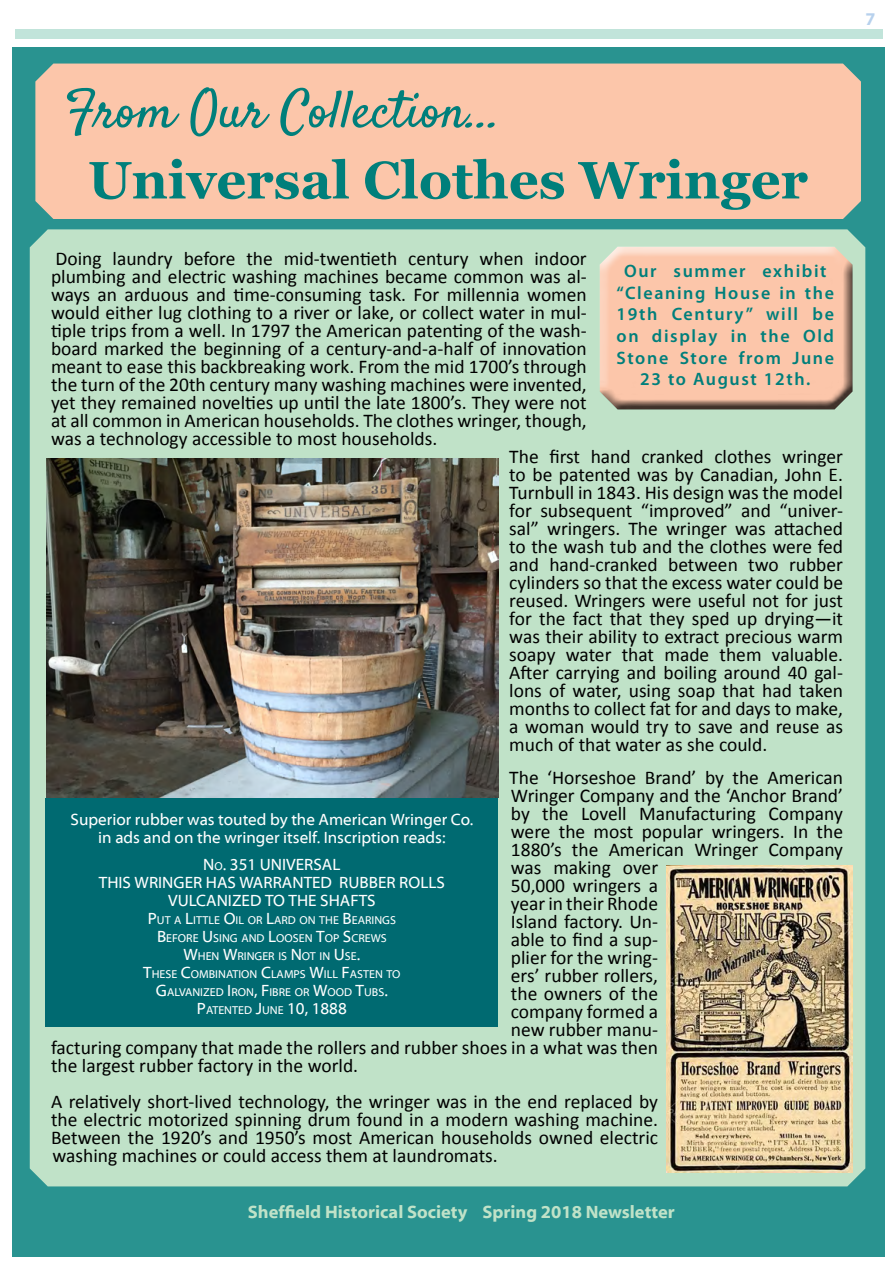
<style>
.page{position:relative;width:893px;height:1263px;background:#fff}
.page>*{position:absolute;margin:0;border:0;box-sizing:border-box;transform-origin:0 0}
.t1{font:700 52.5px "Georgia";color:#007f7b}
.t2{font:52.5px "Satisfy";color:#007f7b}
.t3{font:19.5px/18px "Calibri";color:#000;text-align:justify}
.t4{font:600 18px/21.6px "Myriad Pro";letter-spacing:.09em;color:#007f7b;text-align:center}
.t5{font:700 18px "Myriad Web Pro";color:#c0e2c8}
.t6{font:700 18px "Myriad Pro";color:#b7d1ed}
.t7{font:16.5px/18px "Myriad Web Pro";color:#fff;text-align:center}
.t8{font:16.5px/18px "Myriad Web Pro";color:#fff;text-align:center}
.t9{font:11.55px/18px "Myriad Web Pro";color:#fff}
.s1{font-size:11.55px}
.s2{font-size:16.5px}
</style>
<div class="page">
<div style="left:15px;top:29px;width:867px;height:9px;background:#c1e4da"></div>
<div style="left:12px;top:47px;width:873px;height:1209px;background:#299390"></div>
<div style="left:30px;top:229px;width:835px;height:957px;background:#c0e2c8"></div>
<div style="left:35px;top:64px;width:826px;height:155px;background:#fcc6aa"></div>
<img style="left:47px;top:458px;width:452px;height:339px">
<div style="left:46px;top:798px;width:452px;height:228px;background:#006a71"></div>
<div style="left:588px;top:244px;width:273px;height:155px;background:#fff;opacity:.75"></div>
<div style="left:591px;top:257px;width:273px;height:153px;background:#000;opacity:.75"></div>
<img style="left:667px;top:866px;width:185px;height:307px">
<p class="t6" style="left:865px;top:7px;width:11px">7</p>
<h1 class="t2" style="left:65px;top:77px;width:437px">From Our Collection...</h1>
<h1 class="t1" style="left:88px;top:147px;width:721px">Universal Clothes Wringer</h1>
<p class="t3" style="left:56px;top:249px;width:533px">Doing laundry before the mid-twentieth century when indoor</p>
<p class="t3" style="left:51px;top:267px;width:537px">plumbing and electric washing machines became common was al-</p>
<p class="t3" style="left:51px;top:285px;width:537px">ways an arduous and time-consuming task. For millennia women</p>
<p class="t3" style="left:51px;top:303px;width:537px">would either lug clothing to a river or lake, or collect water in mul-</p>
<p class="t3" style="left:51px;top:321px;width:537px">tiple trips from a well. In 1797 the American patenting of the wash-</p>
<p class="t3" style="left:51px;top:339px;width:537px">board marked the beginning of a century-and-a-half of innovation</p>
<p class="t3" style="left:51px;top:357px;width:537px">meant to ease this backbreaking work. From the mid 1700’s through</p>
<p class="t3" style="left:51px;top:375px;width:537px">the turn of the 20th century many washing machines were invented,</p>
<p class="t3" style="left:51px;top:393px;width:537px">yet they remained novelties up until the late 1800’s. They were not</p>
<p class="t3" style="left:51px;top:411px;width:537px">at all common in American households. The clothes wringer, though,</p>
<p class="t3" style="left:51px;top:429px;width:388px">was a technology accessible to most households.</p>
<p class="t3" style="left:509px;top:447px;width:335px">The first hand cranked clothes wringer</p>
<p class="t3" style="left:509px;top:465px;width:335px">to be patented was by Canadian, John E.</p>
<p class="t3" style="left:509px;top:483px;width:335px">Turnbull in 1843. His design was the model</p>
<p class="t3" style="left:509px;top:501px;width:335px">for subsequent “improved” and “univer-</p>
<p class="t3" style="left:509px;top:519px;width:335px">sal” wringers. The wringer was attached</p>
<p class="t3" style="left:509px;top:537px;width:335px">to the wash tub and the clothes were fed</p>
<p class="t3" style="left:509px;top:555px;width:335px">and hand-cranked between two rubber</p>
<p class="t3" style="left:509px;top:573px;width:335px">cylinders so that the excess water could be</p>
<p class="t3" style="left:509px;top:591px;width:335px">reused. Wringers were useful not for just</p>
<p class="t3" style="left:509px;top:609px;width:335px">for the fact that they sped up drying—it</p>
<p class="t3" style="left:509px;top:627px;width:335px">was their ability to extract precious warm</p>
<p class="t3" style="left:509px;top:645px;width:335px">soapy water that made them valuable.</p>
<p class="t3" style="left:509px;top:663px;width:335px">After carrying and boiling around 40 gal-</p>
<p class="t3" style="left:509px;top:681px;width:335px">lons of water, using soap that had taken</p>
<p class="t3" style="left:509px;top:699px;width:335px">months to collect fat for and days to make,</p>
<p class="t3" style="left:509px;top:717px;width:335px">a woman would try to save and reuse as</p>
<p class="t3" style="left:509px;top:735px;width:259px">much of that water as she could.</p>
<p class="t3" style="left:509px;top:768px;width:335px">The ‘Horseshoe Brand’ by the American</p>
<p class="t3" style="left:511px;top:786px;width:334px">Wringer Company and the ‘Anchor Brand’</p>
<p class="t3" style="left:511px;top:804px;width:334px">by the Lovell Manufacturing Company</p>
<p class="t3" style="left:511px;top:822px;width:334px">were the most popular wringers. In the</p>
<p class="t3" style="left:511px;top:840px;width:334px">1880’s the American Wringer Company</p>
<p class="t3" style="left:511px;top:858px;width:149px">was making over</p>
<p class="t3" style="left:511px;top:876px;width:149px">50,000 wringers a</p>
<p class="t3" style="left:511px;top:894px;width:149px">year in their Rhode</p>
<p class="t3" style="left:511px;top:912px;width:149px">Island factory. Un-</p>
<p class="t3" style="left:511px;top:930px;width:149px">able to find a sup-</p>
<p class="t3" style="left:511px;top:948px;width:149px">plier for the wring-</p>
<p class="t3" style="left:511px;top:966px;width:149px">ers’ rubber rollers,</p>
<p class="t3" style="left:511px;top:984px;width:149px">the owners of the</p>
<p class="t3" style="left:511px;top:1002px;width:149px">company formed a</p>
<p class="t3" style="left:511px;top:1020px;width:149px">new rubber manu-</p>
<p class="t3" style="left:51px;top:1038px;width:609px">facturing company that made the rollers and rubber shoes in a what was then</p>
<p class="t3" style="left:51px;top:1056px;width:309px">the largest rubber factory in the world.</p>
<p class="t3" style="left:51px;top:1092px;width:609px">A relatively short-lived technology, the wringer was in the end replaced by the electric motorized spinning drum found in a modern washing machine.<br>Between the 1920’s and 1950’s most American households owned electric washing machines or could access them at laundromats.</p>
<p class="t4" style="left:617px;top:260px;width:219px">Our summer exhibit “Cleaning House in the<br>19th Century” will be on display in the Old<br>Stone Store from June<br>23 to August 12th.</p>
<p class="t7" style="left:71px;top:811px;width:404px">Superior rubber was touted by the American Wringer Co. in ads and on the wringer itself. Inscription reads:</p>
<p class="t8" style="left:99px;top:856px;width:348px">N<span class="s1">O</span>. 351 UNIVERSAL<br>THIS WRINGER HAS WARRANTED RUBBER ROLLS<br>VULCANIZED TO THE SHAFTS</p>
<p class="t9" style="left:148px;top:911px;width:52px"><span class="s2">P</span>UT A <span class="s2">L</span>ITTLE</p>
<p class="t9" style="left:224px;top:911px;width:59px"><span class="s2">O</span>IL OR <span class="s2">L</span>ARD</p>
<p class="t9" style="left:299px;top:911px;width:60px">ON THE <span class="s2">B</span>EARINGS</p>
<p class="t9" style="left:157px;top:929px;width:64px"><span class="s2">B</span>EFORE <span class="s2">U</span>SING</p>
<p class="t9" style="left:184px;top:929px;width:176px;text-indent:58px">AND <span class="s2">L</span>OOSEN <span class="s2">T</span>OP <span class="s2">S</span>CREWS<br><span class="s2">W</span>HEN <span class="s2">W</span>RINGER</p>
<p class="t9" style="left:278px;top:947px;width:83px">IS <span class="s2">N</span>OT IN <span class="s2">U</span>SE<span class="s2">.</span></p>
<p class="t9" style="left:143px;top:965px;width:16px"><span class="s2">T</span>HESE</p>
<p class="t9" style="left:181px;top:965px;width:34px"><span class="s2">C</span>OMBINATI</p>
<p class="t9" style="left:241px;top:965px;width:117px">ON <span class="s2">C</span>LAMPS <span class="s2">W</span>ILL <span class="s2">F</span>ASTEN</p>
<p class="t9" style="left:387px;top:965px;width:15px">TO</p>
<p class="t9" style="left:156px;top:983px;width:19px"><span class="s2">G</span>ALVANIZED</p>
<p class="t9" style="left:227px;top:983px;width:49px"><span class="s2">I</span>RON<span class="s2">, F</span>IBRE</p>
<p class="t9" style="left:295px;top:983px;width:95px">OR <span class="s2">W</span>OOD <span class="s2">T</span>UBS<span class="s2">.</span></p>
<p class="t9" style="left:197px;top:1001px;width:17px"><span class="s2">P</span>ATENTED</p>
<p class="t8" style="left:256px;top:1000px;width:93px">J<span class="s1">UNE</span> 10, 1888</p>
<p class="t5" style="left:248px;top:1202px;width:428px">Sheffield Historical Society Spring 2018 Newsletter</p>
</div>
